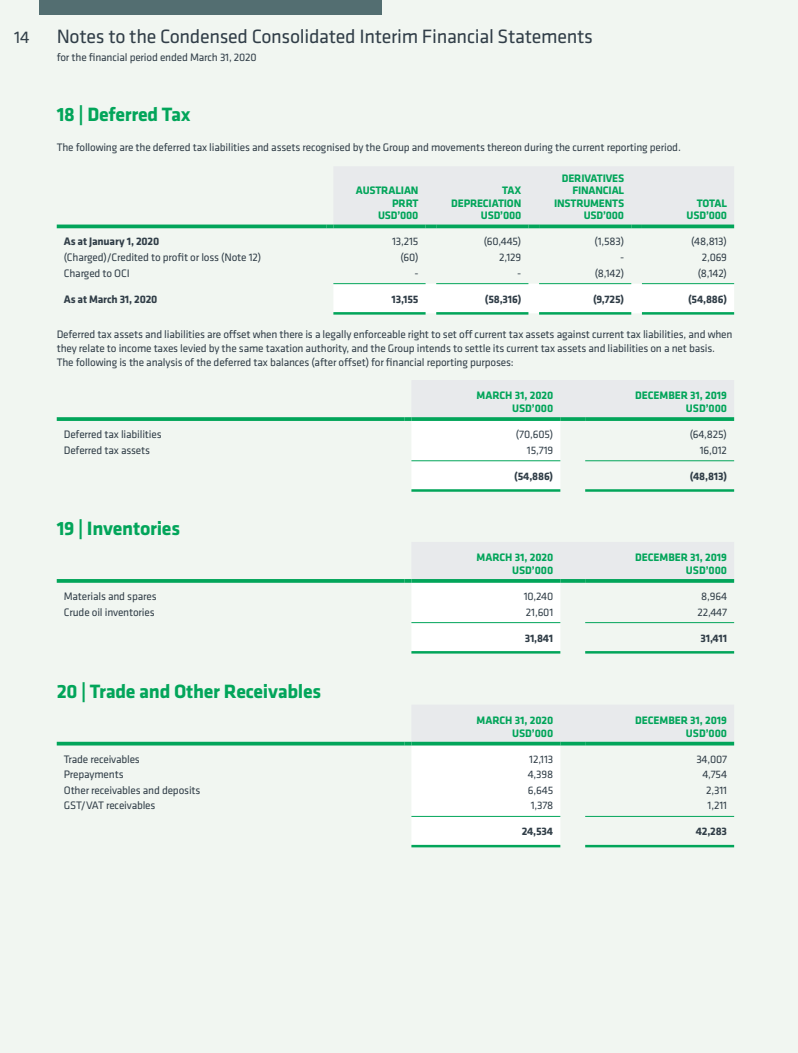
<style>
.page{position:relative;width:798px;height:1053px;background:#fff}
.page>*{position:absolute;margin:0;border:0;box-sizing:border-box;transform-origin:0 0}
.Klavika_Body_Text{font:20px "Klavika";letter-spacing:-.015em;color:#313e48}
.Klavika_Body_Text-2{font:700 20px "Klavika";letter-spacing:-.015em;color:#02a55a}
.t1{font:17.5px "Klavika";color:#313e48}
.Klavika_Body_Text-3{font:11.25px/13.8px "Klavika";letter-spacing:-.015em;color:#313e48}
.Klavika_Body_Text-4{font:700 11.25px/12.5px "Klavika";letter-spacing:-.01em;color:#02a55a;text-align:right}
.Klavika_Body_Text-5{font:700 11.25px "Klavika";letter-spacing:-.015em;color:#313e48}
</style>
<div class="page">
<div style="left:0;top:0;width:797px;height:1052px;background:#f1f6f1"></div>
<div style="left:333px;top:283px;width:400px;height:30px;background:#fff"></div>
<svg style="left:57px;top:224px;width:269px;height:4px"></svg>
<div style="left:326px;top:167px;width:407px;height:61px;background:#e8eaec"></div>
<svg style="left:333px;top:224px;width:92px;height:4px"></svg>
<svg style="left:425px;top:224px;width:11px;height:4px"></svg>
<svg style="left:436px;top:224px;width:92px;height:4px"></svg>
<svg style="left:528px;top:224px;width:11px;height:4px"></svg>
<svg style="left:539px;top:224px;width:92px;height:4px"></svg>
<svg style="left:631px;top:224px;width:10px;height:4px"></svg>
<svg style="left:641px;top:224px;width:92px;height:4px"></svg>
<hr style="left:333px;top:312px;width:92px;height:2px;background:#02a55a">
<hr style="left:436px;top:312px;width:92px;height:2px;background:#02a55a">
<hr style="left:641px;top:312px;width:92px;height:2px;background:#02a55a">
<hr style="left:333px;top:283px;width:92px;height:1px;background:#02a55a">
<hr style="left:436px;top:283px;width:92px;height:1px;background:#02a55a">
<hr style="left:641px;top:283px;width:92px;height:1px;background:#02a55a">
<hr style="left:539px;top:283px;width:92px;height:1px;background:#02a55a">
<hr style="left:539px;top:312px;width:92px;height:2px;background:#02a55a">
<svg style="left:57px;top:417px;width:347px;height:4px"></svg>
<svg style="left:404px;top:380px;width:329px;height:110px"></svg>
<svg style="left:411px;top:417px;width:149px;height:4px"></svg>
<svg style="left:560px;top:417px;width:25px;height:4px"></svg>
<svg style="left:585px;top:417px;width:148px;height:4px"></svg>
<hr style="left:411px;top:489px;width:149px;height:2px;background:#02a55a">
<hr style="left:585px;top:489px;width:148px;height:2px;background:#02a55a">
<hr style="left:411px;top:460px;width:149px;height:1px;background:#02a55a">
<hr style="left:585px;top:460px;width:148px;height:1px;background:#02a55a">
<hr style="left:57px;top:579px;width:347px;height:3px;background:#02a55a">
<svg style="left:404px;top:542px;width:329px;height:110px"></svg>
<hr style="left:411px;top:579px;width:149px;height:3px;background:#02a55a">
<hr style="left:560px;top:579px;width:25px;height:3px;background:#02a55a">
<hr style="left:585px;top:579px;width:148px;height:3px;background:#02a55a">
<hr style="left:411px;top:651px;width:149px;height:2px;background:#02a55a">
<hr style="left:585px;top:651px;width:148px;height:2px;background:#02a55a">
<hr style="left:411px;top:622px;width:149px;height:1px;background:#02a55a">
<hr style="left:585px;top:622px;width:148px;height:1px;background:#02a55a">
<svg style="left:57px;top:741px;width:347px;height:4px"></svg>
<svg style="left:404px;top:705px;width:329px;height:141px"></svg>
<svg style="left:411px;top:741px;width:149px;height:4px"></svg>
<svg style="left:560px;top:741px;width:25px;height:4px"></svg>
<svg style="left:585px;top:741px;width:148px;height:4px"></svg>
<hr style="left:411px;top:844px;width:149px;height:3px;background:#02a55a">
<hr style="left:585px;top:844px;width:148px;height:3px;background:#02a55a">
<hr style="left:411px;top:816px;width:149px;height:1px;background:#02a55a">
<hr style="left:585px;top:816px;width:148px;height:1px;background:#02a55a">
<div style="left:39px;top:0;width:342px;height:14px;background:#536e71"></div>
<h2 class="t1" style="left:14px;top:28px;width:17px">14</h2>
<p class="Klavika_Body_Text" style="left:57px;top:26px;width:537px">Notes to the Condensed Consolidated Interim Financial Statements</p>
<p class="Klavika_Body_Text-3" style="left:57px;top:50px;width:201px">for the financial period ended March 31, 2020</p>
<p class="Klavika_Body_Text-2" style="left:57px;top:104px;width:135px">18 | Deferred Tax</p>
<p class="Klavika_Body_Text-3" style="left:57px;top:141px;width:625px">The following are the deferred tax liabilities and assets recognised by the Group and movements thereon during the current reporting period.</p>
<p class="Klavika_Body_Text-4" style="left:356px;top:184px;width:64px">AUSTRALIAN<br>PRRT</p>
<p class="Klavika_Body_Text-4" style="left:378px;top:209px;width:42px">USD’000</p>
<p class="Klavika_Body_Text-4" style="left:554px;top:172px;width:72px">DERIVATIVES<br>FINANCIAL<br>INSTRUMENTS</p>
<p class="Klavika_Body_Text-4" style="left:583px;top:209px;width:42px">USD’000</p>
<p class="Klavika_Body_Text-4" style="left:451px;top:184px;width:72px">TAX<br>DEPRECIATION</p>
<p class="Klavika_Body_Text-4" style="left:481px;top:209px;width:42px">USD’000</p>
<p class="Klavika_Body_Text-4" style="left:696px;top:197px;width:32px">TOTAL</p>
<p class="Klavika_Body_Text-4" style="left:686px;top:209px;width:42px">USD’000</p>
<p class="Klavika_Body_Text-5" style="left:64px;top:235px;width:97px">As at January 1, 2020</p>
<p class="Klavika_Body_Text-3" style="left:392px;top:235px;width:28px">13,215</p>
<p class="Klavika_Body_Text-3" style="left:483px;top:235px;width:39px">(60,445)</p>
<p class="Klavika_Body_Text-3" style="left:594px;top:235px;width:31px">(1,583)</p>
<p class="Klavika_Body_Text-3" style="left:691px;top:235px;width:37px">(48,813)</p>
<p class="Klavika_Body_Text-3" style="left:64px;top:250px;width:199px">(Charged)/Credited to profit or loss (Note 12)</p>
<p class="Klavika_Body_Text-3" style="left:400px;top:250px;width:19px">(60)</p>
<p class="Klavika_Body_Text-3" style="left:499px;top:250px;width:24px">2,129</p>
<p class="Klavika_Body_Text-3" style="left:619px;top:250px;width:6px">-</p>
<p class="Klavika_Body_Text-3" style="left:701px;top:250px;width:27px">2,069</p>
<p class="Klavika_Body_Text-3" style="left:64px;top:266px;width:67px">Charged to OCI</p>
<p class="Klavika_Body_Text-3" style="left:414px;top:266px;width:6px">-</p>
<p class="Klavika_Body_Text-3" style="left:517px;top:266px;width:6px">-</p>
<p class="Klavika_Body_Text-3" style="left:594px;top:266px;width:31px">(8,142)</p>
<p class="Klavika_Body_Text-3" style="left:697px;top:266px;width:31px">(8,142)</p>
<p class="Klavika_Body_Text-5" style="left:64px;top:293px;width:95px">As at March 31, 2020</p>
<p class="Klavika_Body_Text-5" style="left:391px;top:293px;width:28px">13,155</p>
<p class="Klavika_Body_Text-5" style="left:484px;top:293px;width:38px">(58,316)</p>
<p class="Klavika_Body_Text-5" style="left:592px;top:293px;width:33px">(9,725)</p>
<p class="Klavika_Body_Text-5" style="left:687px;top:293px;width:40px">(54,886)</p>
<p class="Klavika_Body_Text-3" style="left:57px;top:328px;width:677px">Deferred tax assets and liabilities are offset when there is a legally enforceable right to set off current tax assets against current tax liabilities, and when they relate to income taxes levied by the same taxation authority, and the Group intends to settle its current tax assets and liabilities on a net basis.<br>The following is the analysis of the deferred tax balances (after offset) for financial reporting purposes:</p>
<p class="Klavika_Body_Text-4" style="left:476px;top:389px;width:78px">MARCH 31, 2020</p>
<p class="Klavika_Body_Text-4" style="left:512px;top:402px;width:43px">USD’000</p>
<p class="Klavika_Body_Text-4" style="left:635px;top:389px;width:93px">DECEMBER 31, 2019</p>
<p class="Klavika_Body_Text-4" style="left:685px;top:402px;width:43px">USD’000</p>
<p class="Klavika_Body_Text-3" style="left:64px;top:427px;width:99px">Deferred tax liabilities</p>
<p class="Klavika_Body_Text-3" style="left:515px;top:427px;width:39px">(70,605)</p>
<p class="Klavika_Body_Text-3" style="left:689px;top:427px;width:39px">(64,825)</p>
<p class="Klavika_Body_Text-3" style="left:64px;top:443px;width:88px">Deferred tax assets</p>
<p class="Klavika_Body_Text-3" style="left:526px;top:443px;width:28px">15,719</p>
<p class="Klavika_Body_Text-3" style="left:699px;top:443px;width:29px">16,012</p>
<p class="Klavika_Body_Text-5" style="left:514px;top:470px;width:40px">(54,886)</p>
<p class="Klavika_Body_Text-5" style="left:689px;top:470px;width:39px">(48,813)</p>
<p class="Klavika_Body_Text-2" style="left:57px;top:517px;width:125px">19 | Inventories</p>
<p class="Klavika_Body_Text-4" style="left:476px;top:551px;width:78px">MARCH 31, 2020</p>
<p class="Klavika_Body_Text-4" style="left:512px;top:564px;width:43px">USD’000</p>
<p class="Klavika_Body_Text-4" style="left:635px;top:551px;width:93px">DECEMBER 31, 2019</p>
<p class="Klavika_Body_Text-4" style="left:685px;top:564px;width:43px">USD’000</p>
<p class="Klavika_Body_Text-3" style="left:64px;top:589px;width:94px">Materials and spares</p>
<p class="Klavika_Body_Text-3" style="left:523px;top:589px;width:31px">10,240</p>
<p class="Klavika_Body_Text-3" style="left:701px;top:589px;width:27px">8,964</p>
<p class="Klavika_Body_Text-3" style="left:64px;top:605px;width:92px">Crude oil inventories</p>
<p class="Klavika_Body_Text-3" style="left:525px;top:605px;width:29px">21,601</p>
<p class="Klavika_Body_Text-3" style="left:697px;top:605px;width:31px">22,447</p>
<p class="Klavika_Body_Text-5" style="left:524px;top:631px;width:30px">31,841</p>
<p class="Klavika_Body_Text-5" style="left:700px;top:631px;width:28px">31,411</p>
<p class="Klavika_Body_Text-2" style="left:57px;top:680px;width:266px">20 | Trade and Other Receivables</p>
<p class="Klavika_Body_Text-4" style="left:476px;top:714px;width:78px">MARCH 31, 2020</p>
<p class="Klavika_Body_Text-4" style="left:512px;top:726px;width:43px">USD’000</p>
<p class="Klavika_Body_Text-4" style="left:635px;top:714px;width:93px">DECEMBER 31, 2019</p>
<p class="Klavika_Body_Text-4" style="left:685px;top:726px;width:43px">USD’000</p>
<p class="Klavika_Body_Text-3" style="left:64px;top:752px;width:78px">Trade receivables</p>
<p class="Klavika_Body_Text-3" style="left:529px;top:752px;width:25px">12,113</p>
<p class="Klavika_Body_Text-3" style="left:696px;top:752px;width:32px">34,007</p>
<p class="Klavika_Body_Text-3" style="left:64px;top:767px;width:61px">Prepayments</p>
<p class="Klavika_Body_Text-3" style="left:527px;top:767px;width:27px">4,398</p>
<p class="Klavika_Body_Text-3" style="left:702px;top:767px;width:26px">4,754</p>
<p class="Klavika_Body_Text-3" style="left:64px;top:783px;width:138px">Other receivables and deposits</p>
<p class="Klavika_Body_Text-3" style="left:527px;top:783px;width:27px">6,645</p>
<p class="Klavika_Body_Text-3" style="left:705px;top:783px;width:22px">2,311</p>
<p class="Klavika_Body_Text-3" style="left:64px;top:798px;width:93px">GST/VAT receivables</p>
<p class="Klavika_Body_Text-3" style="left:530px;top:798px;width:24px">1,378</p>
<p class="Klavika_Body_Text-3" style="left:707px;top:798px;width:21px">1,211</p>
<p class="Klavika_Body_Text-5" style="left:521px;top:825px;width:33px">24,534</p>
<p class="Klavika_Body_Text-5" style="left:695px;top:825px;width:33px">42,283</p>
</div>
